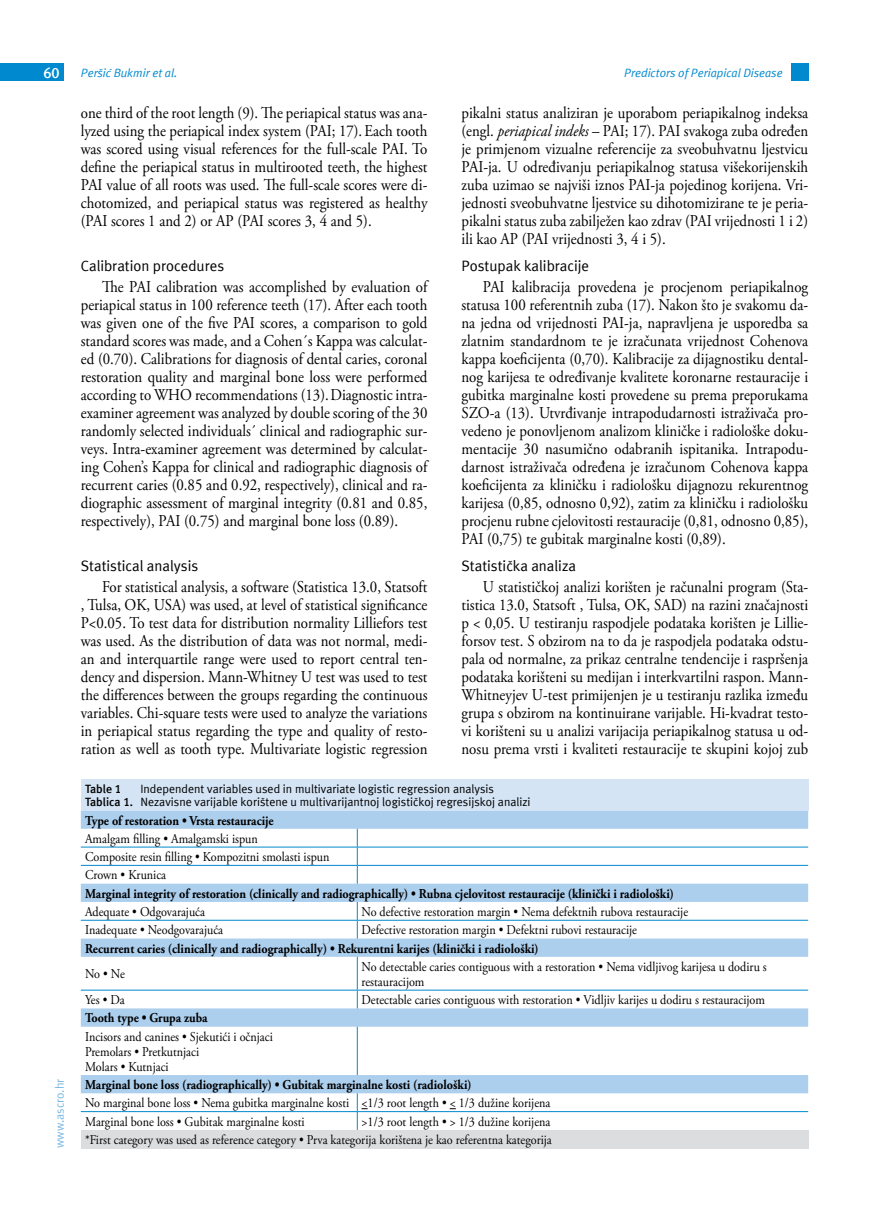
<style>
.page{position:relative;width:872px;height:1212px;background:#fff}
.page>*{position:absolute;margin:0;border:0;box-sizing:border-box;transform-origin:0 0}
.t1{font:16.5px/18px "Adobe Garamond Pro";color:#000;text-align:justify;scale:.9 1}
.t2{font:15px "Meta ASC";color:#000}
.t3{font:700 15px "Meta ASC";color:#fff}
.t4{font:13.5px/18.3px "Adobe Garamond Pro";color:#000;scale:.9 1}
.t5{font:700 13.5px "Adobe Garamond Pro";color:#000;scale:.9 1}
.t6{font:12px/13.5px "Meta ASC";color:#000}
.t7{font:italic 12px "Meta ASC";color:#0089cf}
.t8{font:12px "Meta ASC";color:#78b7e4}
.t9{font:700 12px "Meta ASC";color:#000}
.s1{font-style:italic}
.s2{font-weight:700}
</style>
<div class="page">
<div style="left:791px;top:64px;width:17px;height:17px;background:#0089cf"></div>
<div style="left:0;top:64px;width:64px;height:17px;background:#0089cf"></div>
<svg style="left:81px;top:810px;width:727px;height:283px"></svg>
<hr style="left:81px;top:847px;width:276px;height:1px;background:#0089cf">
<hr style="left:357px;top:847px;width:451px;height:1px;background:#0089cf">
<hr style="left:81px;top:865px;width:276px;height:1px;background:#0089cf">
<hr style="left:357px;top:865px;width:451px;height:1px;background:#0089cf">
<svg style="left:357px;top:829px;width:1px;height:55px"></svg>
<hr style="left:81px;top:920px;width:276px;height:1px;background:#0089cf">
<hr style="left:357px;top:920px;width:451px;height:1px;background:#0089cf">
<svg style="left:357px;top:902px;width:1px;height:36px"></svg>
<hr style="left:357px;top:957px;width:1px;height:33px;background:#0089cf">
<hr style="left:81px;top:990px;width:276px;height:1px;background:#0089cf">
<hr style="left:357px;top:990px;width:451px;height:1px;background:#0089cf">
<svg style="left:357px;top:990px;width:1px;height:18px"></svg>
<hr style="left:357px;top:1027px;width:1px;height:48px;background:#0089cf">
<hr style="left:81px;top:1111px;width:276px;height:1px;background:#0089cf">
<hr style="left:357px;top:1111px;width:451px;height:1px;background:#0089cf">
<svg style="left:357px;top:1093px;width:10px;height:37px"></svg>
<div style="left:81px;top:779px;width:727px;height:31px;background:#d4e4f5"></div>
<div style="left:81px;top:1130px;width:727px;height:18px;background:#dcddde"></div>
<p class="t3" style="left:43px;top:64px;width:18px">60</p>
<p class="t7" style="left:81px;top:66px;width:98px">Peršić Bukmir et al.</p>
<p class="t7" style="left:624px;top:66px;width:160px">Predictors of Periapical Disease</p>
<p class="t1" style="left:81px;top:105px;width:387px">one third of the root length (9). The periapical status was ana&shy;lyzed using the periapical index system (PAI; 17).Each tooth was scored using visual references for the full-scale PAI. To define the periapical status in multirooted teeth, the highest PAI value of all roots was used. The full-scale scores were di&shy;chotomized, and periapical status was registered as healthy (PAI scores 1 and 2) or AP (PAI scores 3, 4 and 5).</p>
<p class="t2" style="left:81px;top:257px;width:145px">Calibration procedures</p>
<p class="t1" style="left:81px;top:279px;width:387px;text-indent:21px">The PAI calibration was accomplished by evaluation of periapical status in 100 reference teeth (17). After each tooth was given one of the five PAI scores, a comparison to gold standard scores was made, and a Cohen´s Kappa was calculat&shy;ed (0.70). Calibrations for diagnosis of dental caries, coronal restoration quality and marginal bone loss were performed according to WHO recommendations (13).Diagnostic intra&shy;examiner agreement was analyzed by double scoring of the 30 randomly selected individuals´ clinical and radiographic sur&shy;veys. Intra-examiner agreement was determined by calculat&shy;ing Cohen’s Kappa for clinical and radiographic diagnosis of recurrent caries (0.85 and 0.92, respectively), clinical and ra&shy;diographic assessment of marginal integrity (0.81 and 0.85, respectively), PAI (0.75) and marginal bone loss (0.89).</p>
<p class="t2" style="left:81px;top:557px;width:119px">Statistical analysis</p>
<p class="t1" style="left:81px;top:579px;width:387px;text-indent:21px">For statistical analysis, a software (Statistica 13.0, Statsoft , Tulsa, OK, USA) was used, at level of statistical significance P&lt;0.05. To test data for distribution normality Lilliefors test was used. As the distribution of data was not normal, medi&shy;an and interquartile range were used to report central ten&shy;dency and dispersion. Mann-Whitney U test was used to test the differences between the groups regarding the continuous variables. Chi-square tests were used to analyze the variations in periapical status regarding the type and quality of resto&shy;ration as well as tooth type. Multivariate logistic regression</p>
<p class="t1" style="left:461px;top:105px;width:387px">pikalni status analiziran je uporabom periapikalnog indeksa (engl. <span class="s1">periapical indeks</span> – PAI; 17). PAI svakoga zuba određen je primjenom vizualne referencije za sveobuhvatnu ljestvicu PAI-ja. U određivanju periapikalnog statusa višekorijenskih zuba uzimao se najviši iznos PAI-ja pojedinog korijena. Vri&shy;jednosti sveobuhvatne ljestvice su dihotomizirane te je peria&shy;pikalni status zuba zabilježen kao zdrav (PAI vrijednosti 1 i 2) ili kao AP (PAI vrijednosti 3, 4 i 5).</p>
<p class="t2" style="left:461px;top:257px;width:129px">Postupak kalibracije</p>
<p class="t1" style="left:461px;top:279px;width:387px;text-indent:21px">PAI kalibracija provedena je procjenom periapikalnog statusa 100 referentnih zuba (17). Nakon što je svakomu da&shy;na jedna od vrijednosti PAI-ja, napravljena je usporedba sa zlatnim standardnom te je izračunata vrijednost Cohenova kappa koeficijenta (0,70). Kalibracije za dijagnostiku dental&shy;nog karijesa te određivanje kvalitete koronarne restauracije i gubitka marginalne kosti provedene su prema preporukama SZO-a (13). Utvrđivanje intrapodudarnosti istraživača pro&shy;vedeno je ponovljenom analizom kliničke i radiološke doku&shy;mentacije 30 nasumično odabranih ispitanika. Intrapodu&shy;darnost istraživača određena je izračunom Cohenova kappa koeficijenta za kliničku i radiološku dijagnozu rekurentnog karijesa (0,85, odnosno 0,92), zatim za kliničku i radiološku procjenu rubne cjelovitosti restauracije (0,81, odnosno 0,85), PAI (0,75) te gubitak marginalne kosti (0,89).</p>
<p class="t2" style="left:461px;top:557px;width:116px">Statistička analiza</p>
<p class="t1" style="left:461px;top:579px;width:387px;text-indent:21px">U statističkoj analizi korišten je računalni program (Sta&shy;tistica 13.0, Statsoft , Tulsa, OK, SAD) na razini značajnosti p &lt; 0,05. U testiranju raspodjele podataka korišten je Lillie&shy;forsov test. S obzirom na to da je raspodjela podataka odstu&shy;pala od normalne, za prikaz centralne tendencije i raspršenja podataka korišteni su medijan i interkvartilni raspon. Mann-Whitneyjev U-test primijenjen je u testiranju razlika između grupa s obzirom na kontinuirane varijable. Hi-kvadrat testo&shy;vi korišteni su u analizi varijacija periapikalnog statusa u od&shy;nosu prema vrsti i kvaliteti restauracije te skupini kojoj zub</p>
<p class="t8" style="left:53px;top:1148px;width:71px;rotate:-90deg">www.ascro.hr</p>
<p class="t6" style="left:85px;top:782px;width:447px;text-indent:55px">Independent variables used in multivariate logistic regression analysis<br><span class="s2">Tablica 1.</span> Nezavisne varijable korištene u multivarijantnoj logističkoj regresijskoj analizi</p>
<p class="t9" style="left:85px;top:782px;width:38px">Table 1</p>
<p class="t5" style="left:85px;top:812px;width:211px">Type of restoration • Vrsta restauracije</p>
<p class="t4" style="left:85px;top:830px;width:273px">Amalgam filling • Amalgamski ispun<br>Composite resin filling • Kompozitni smolasti ispun<br>Crown • Krunica</p>
<p class="t5" style="left:85px;top:885px;width:656px">Marginal integrity of restoration (clinically and radiographically) • Rubna cjelovitost restauracije (klinički i radiološki)</p>
<p class="t4" style="left:85px;top:903px;width:135px">Adequate • Odgovarajuća</p>
<p class="t4" style="left:361px;top:903px;width:364px">No defective restoration margin • Nema defektnih rubova restauracije</p>
<p class="t4" style="left:85px;top:921px;width:155px">Inadequate • Neodgovarajuća</p>
<p class="t4" style="left:361px;top:921px;width:308px">Defective restoration margin • Defektni rubovi restauracije</p>
<p class="t5" style="left:85px;top:940px;width:505px">Recurrent caries (clinically and radiographically) • Rekurentni karijes (klinički i radiološki)</p>
<p class="t4" style="left:85px;top:965px;width:46px">No • Ne</p>
<p class="t4" style="left:361px;top:959px;width:452px;line-height:15px">No detectable caries contiguous with a restoration • Nema vidljivog karijesa u dodiru s restauracijom</p>
<p class="t4" style="left:85px;top:991px;width:46px">Yes • Da</p>
<p class="t4" style="left:361px;top:991px;width:450px">Detectable caries contiguous with restoration • Vidljiv karijes u dodiru s restauracijom</p>
<p class="t5" style="left:85px;top:1010px;width:138px">Tooth type • Grupa zuba</p>
<p class="t4" style="left:85px;top:1029px;width:210px;line-height:15px">Incisors and canines • Sjekutići i očnjaci<br>Premolars • Pretkutnjaci<br>Molars • Kutnjaci</p>
<p class="t5" style="left:85px;top:1077px;width:431px">Marginal bone loss (radiographically) • Gubitak marginalne kosti (radiološki)</p>
<p class="t4" style="left:85px;top:1094px;width:518px">No marginal bone loss • Nema gubitka marginalne kosti &lt;1/3 root length • &lt; 1/3 dužine korijena<br>Marginal bone loss • Gubitak marginalne kosti</p>
<p class="t4" style="left:361px;top:1113px;width:211px">&gt;1/3 root length • &gt; 1/3 dužine korijena</p>
<p class="t4" style="left:85px;top:1131px;width:520px">*First category was used as reference category • Prva kategorija korištena je kao referentna kategorija</p>
</div>
